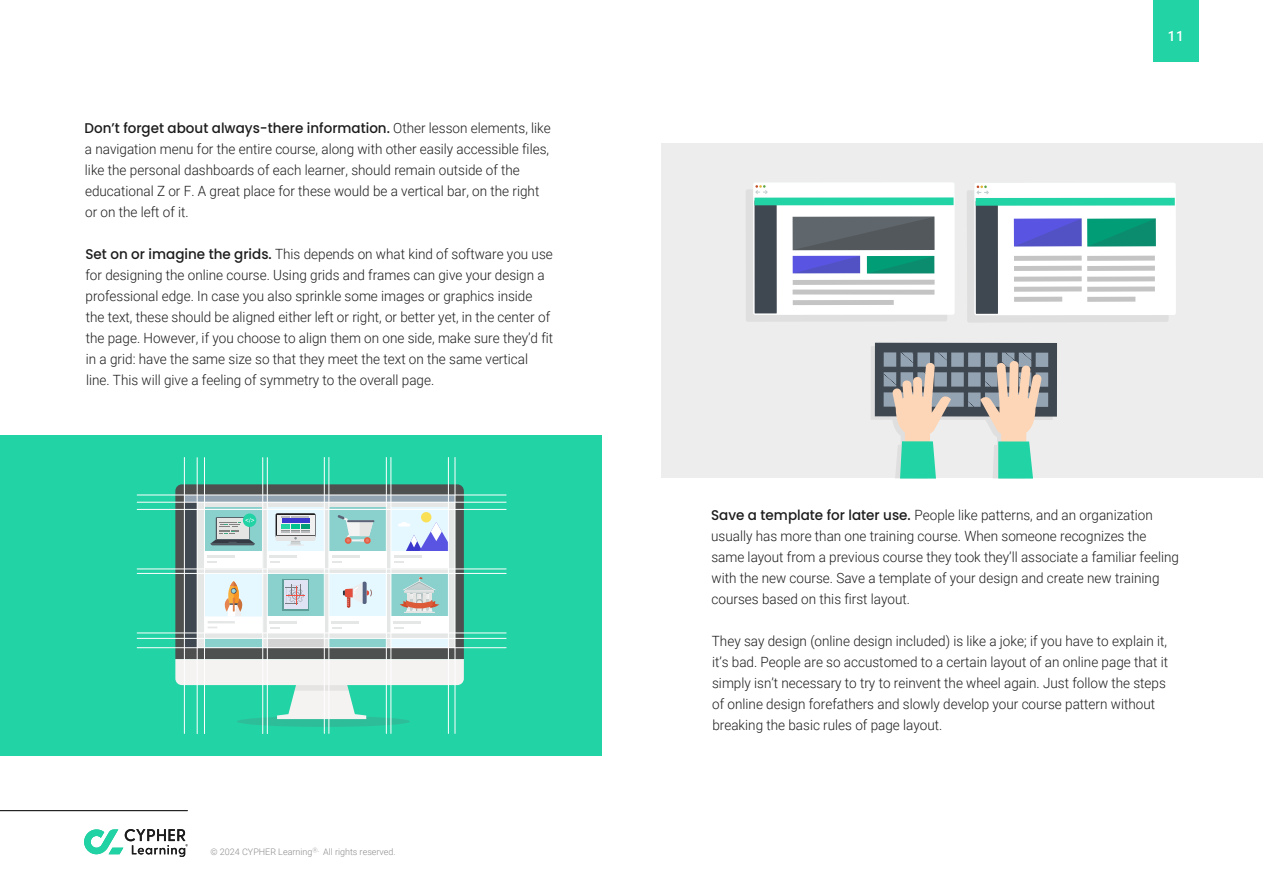
<style>
.page{position:relative;width:1263px;height:893px;background:#fff}
.page>*{position:absolute;margin:0;border:0;box-sizing:border-box;transform-origin:0 0}
.t1{font:300 14.1px/21px "Roboto";color:#1c1c1c;scale:.96 1}
.t2{font:500 14.1px "Poppins";color:#1c1c1c;scale:.96 1}
.t3{font:500 14.1px "Roboto";color:#fff;scale:.96 1}
.t4{font:300 9px "Roboto";color:#8c8c8c}
.s1{font-family:"Roboto";font-weight:300}
.s2{font-family:"Poppins";font-weight:500}
</style>
<div class="page">
<div style="left:1px;top:435px;width:601px;height:321px;background:#22d3a5"></div>
<div style="left:661px;top:144px;width:602px;height:334px;background:#ededed"></div>
<svg style="left:237px;top:716px;width:173px;height:11px"></svg>
<svg style="left:175px;top:484px;width:289px;height:175px;background:#535857"></svg>
<div style="left:187px;top:496px;width:268px;height:152px;background:#e5e6e6"></div>
<svg style="left:175px;top:659px;width:289px;height:60px"></svg>
<div style="left:184px;top:499px;width:13px;height:149px;background:#3f4750"></div>
<div style="left:184px;top:496px;width:271px;height:6px;background:#93a3b2"></div>
<div style="left:205px;top:508px;width:57px;height:43px;background:#8ad1ce"></div>
<div style="left:205px;top:551px;width:57px;height:16px;background:#fff"></div>
<hr style="left:208px;top:556px;width:27px;height:2px;background:#e5e6e6">
<svg style="left:208px;top:561px;width:9px;height:2px"></svg>
<div style="left:243px;top:513px;width:13px;height:14px;background:#22d3a5;border-radius:50%"></div>
<svg style="left:210px;top:517px;width:45px;height:28px"></svg>
<div style="left:267px;top:508px;width:57px;height:43px;background:#e5f8ff"></div>
<div style="left:267px;top:551px;width:57px;height:16px;background:#fff"></div>
<hr style="left:270px;top:556px;width:27px;height:2px;background:#e5e6e6">
<svg style="left:270px;top:561px;width:9px;height:2px"></svg>
<svg style="left:276px;top:513px;width:40px;height:25px"></svg>
<div style="left:277px;top:515px;width:37px;height:19px;background:#f1f0f0"></div>
<svg style="left:282px;top:516px;width:27px;height:2px"></svg>
<div style="left:282px;top:518px;width:27px;height:5px;background:#3b38cd"></div>
<div style="left:282px;top:524px;width:8px;height:5px;background:#22d3a5"></div>
<div style="left:291px;top:524px;width:9px;height:5px;background:#00c290"></div>
<div style="left:301px;top:524px;width:8px;height:5px;background:#009d77"></div>
<svg style="left:276px;top:530px;width:40px;height:16px"></svg>
<div style="left:267px;top:573px;width:57px;height:45px;background:#8ad1ce"></div>
<div style="left:267px;top:616px;width:57px;height:17px;background:#fff"></div>
<hr style="left:270px;top:621px;width:27px;height:2px;background:#e5e6e6">
<svg style="left:282px;top:579px;width:27px;height:32px"></svg>
<div style="left:284px;top:580px;width:23px;height:29px;background:#dfe3f3"></div>
<svg style="left:285px;top:584px;width:20px;height:21px"></svg>
<div style="left:329px;top:573px;width:57px;height:45px;background:#e5f8ff"></div>
<div style="left:329px;top:616px;width:57px;height:17px;background:#fff"></div>
<hr style="left:332px;top:621px;width:27px;height:2px;background:#e5e6e6">
<svg style="left:343px;top:581px;width:29px;height:27px"></svg>
<div style="left:391px;top:573px;width:57px;height:43px;background:#8ad1ce"></div>
<div style="left:391px;top:616px;width:57px;height:17px;background:#fff"></div>
<hr style="left:394px;top:621px;width:27px;height:2px;background:#e5e6e6">
<svg style="left:400px;top:577px;width:39px;height:36px"></svg>
<div style="left:329px;top:508px;width:57px;height:43px;background:#8ad1ce"></div>
<div style="left:329px;top:551px;width:57px;height:16px;background:#fff"></div>
<hr style="left:332px;top:556px;width:27px;height:2px;background:#e5e6e6">
<svg style="left:332px;top:561px;width:10px;height:2px"></svg>
<div style="left:345px;top:537px;width:6px;height:7px;background:#e45e42;border-radius:50%"></div>
<svg style="left:338px;top:515px;width:36px;height:27px"></svg>
<div style="left:205px;top:573px;width:57px;height:45px;background:#e5f8ff"></div>
<svg style="left:225px;top:581px;width:17px;height:35px"></svg>
<div style="left:205px;top:616px;width:57px;height:17px;background:#fff"></div>
<hr style="left:208px;top:621px;width:27px;height:2px;background:#e5e6e6">
<div style="left:391px;top:508px;width:58px;height:43px;background:#e5f8ff"></div>
<svg style="left:398px;top:522px;width:50px;height:29px"></svg>
<div style="left:421px;top:512px;width:10px;height:10px;background:#f9e057;border-radius:50%"></div>
<div style="left:391px;top:551px;width:58px;height:16px;background:#fff"></div>
<hr style="left:394px;top:556px;width:27px;height:2px;background:#e5e6e6">
<svg style="left:394px;top:561px;width:10px;height:2px"></svg>
<div style="left:205px;top:638px;width:57px;height:10px;background:#8ad1ce"></div>
<div style="left:267px;top:638px;width:57px;height:10px;background:#d3d3d3"></div>
<div style="left:329px;top:638px;width:57px;height:10px;background:#8ad1ce"></div>
<div style="left:391px;top:638px;width:58px;height:10px;background:#e5f8ff"></div>
<hr style="left:448px;top:457px;width:1px;height:276px;background:#fff">
<hr style="left:455px;top:457px;width:1px;height:276px;background:#fff">
<hr style="left:184px;top:457px;width:1px;height:276px;background:#fff">
<hr style="left:137px;top:638px;width:369px;height:1px;background:#fff">
<hr style="left:137px;top:633px;width:369px;height:1px;background:#fff">
<hr style="left:137px;top:573px;width:369px;height:1px;background:#fff">
<hr style="left:137px;top:569px;width:369px;height:1px;background:#fff">
<hr style="left:137px;top:509px;width:369px;height:1px;background:#fff">
<hr style="left:137px;top:502px;width:369px;height:1px;background:#fff">
<hr style="left:137px;top:495px;width:369px;height:1px;background:#fff">
<hr style="left:137px;top:647px;width:369px;height:1px;background:#fff">
<hr style="left:197px;top:458px;width:1px;height:276px;background:#fff">
<hr style="left:391px;top:457px;width:1px;height:276px;background:#fff">
<hr style="left:386px;top:457px;width:1px;height:276px;background:#fff">
<hr style="left:328px;top:457px;width:1px;height:276px;background:#fff">
<hr style="left:324px;top:457px;width:1px;height:276px;background:#fff">
<hr style="left:267px;top:458px;width:1px;height:276px;background:#fff">
<hr style="left:262px;top:458px;width:1px;height:276px;background:#fff">
<hr style="left:204px;top:458px;width:1px;height:276px;background:#fff">
<div style="left:871px;top:346px;width:182px;height:74px;background:linear-gradient(to bottom,#dfdfdf,#dfdfdf)"></div>
<div style="left:875px;top:343px;width:182px;height:74px;background:#3f4750"></div>
<svg style="left:879px;top:352px;width:169px;height:127px"></svg>
<svg style="left:967px;top:183px;width:209px;height:139px;background:#bed2d6"></svg>
<svg style="left:746px;top:182px;width:209px;height:140px;background:#b1c1c4"></svg>
<hr style="left:0;top:810px;width:188px;height:1px;background:#212322">
<svg style="left:84px;top:829px;width:104px;height:28px"></svg>
<div style="left:1153px;top:0;width:45px;height:62px;background:#22d3a5"></div>
<p class="t2" style="left:85px;top:120px;width:487px">Don’t forget about always-there information. <span class="s1">Other lesson elements, like</span></p>
<p class="t1" style="left:85px;top:138px;width:485px">a navigation menu for the entire course, along with other easily accessible files, like the personal dashboards of each learner, should remain outside of the educational Z or F. A great place for these would be a vertical bar, on the right or on the left of it.</p>
<p class="t1" style="left:85px;top:243px;width:489px"><span class="s2">Set on or imagine the grids.</span> This depends on what kind of software you use for designing the online course. Using grids and frames can give your design a professional edge. In case you also sprinkle some images or graphics inside the text, these should be aligned either left or right, or better yet, in the center of the page. However, if you choose to align them on one side, make sure they’d fit in a grid: have the same size so that they meet the text on the same vertical line. This will give a feeling of symmetry to the overall page.</p>
<p class="t4" style="left:211px;top:845px;width:187px">© 2024 CYPHER Learning<sup>Ⓡ.</sup> All rights reserved.</p>
<p class="t3" style="left:1168px;top:26px;width:18px">11</p>
<p class="t1" style="left:711px;top:504px;width:489px"><span class="s2">Save a template for later use.</span> People like patterns, and an organization usually has more than one training course. When someone recognizes the same layout from a previous course they took they’ll associate a familiar feeling with the new course. Save a template of your design and create new training courses based on this first layout.</p>
<p class="t1" style="left:712px;top:630px;width:477px">They say design (online design included) is like a joke; if you have to explain it, it’s bad. People are so accustomed to a certain layout of an online page that it simply isn’t necessary to try to reinvent the wheel again. Just follow the steps of online design forefathers and slowly develop your course pattern without breaking the basic rules of page layout.</p>
</div>
